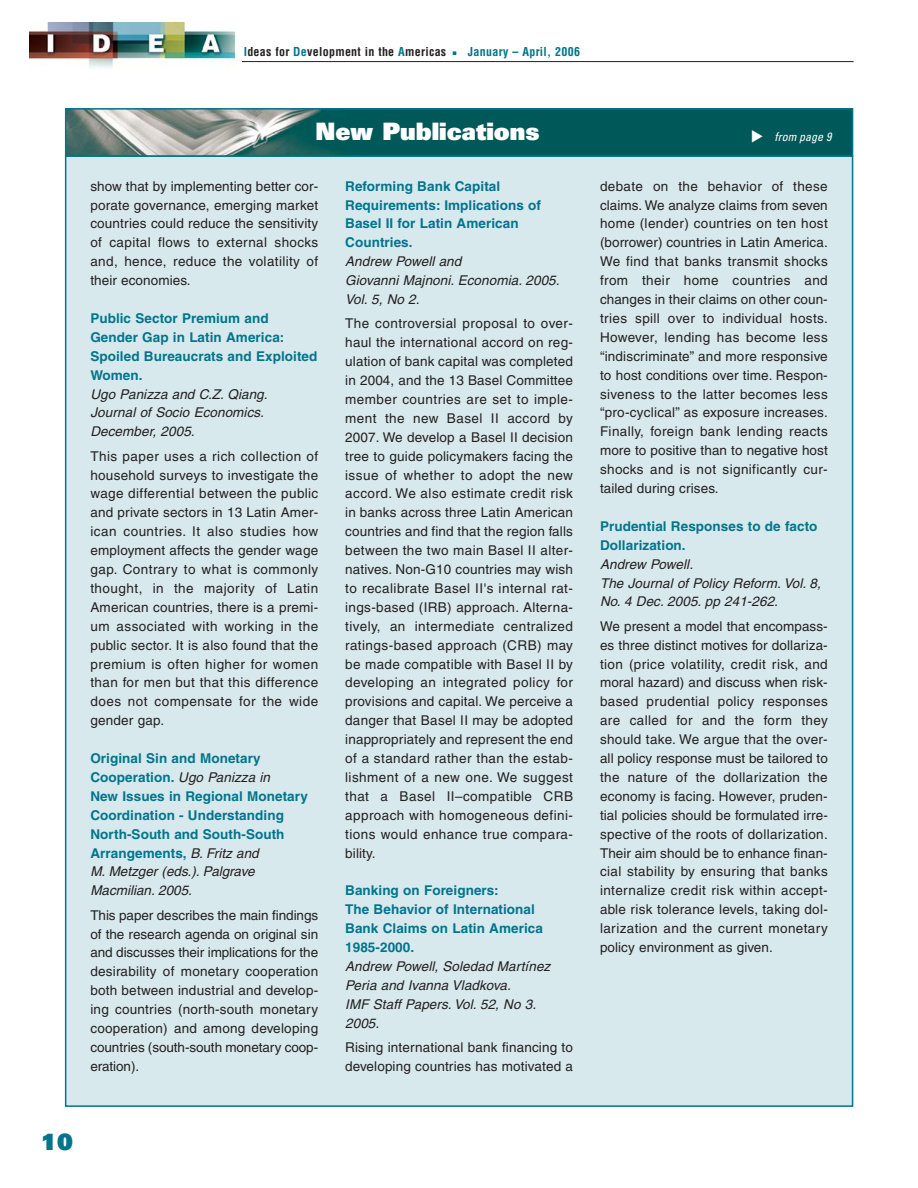
<style>
.page{position:relative;width:918px;height:1188px;background:#fff}
.page>*{position:absolute;margin:0;border:0;box-sizing:border-box;transform-origin:0 0}
.t1{font:700 condensed 27px "Helvetica";color:#00758c}
.t2{font:900 24px "Univers";color:#fff}
.t3{font:900 22.5px "Univers";color:#00758c}
.t4{font:13.5px/18.9px "Helvetica";letter-spacing:.015em;color:#231f20;text-align:justify}
.t5{font:700 13.5px/18.9px "Helvetica";letter-spacing:.005em;color:#00758c}
.t6{font:italic 13.5px/18.9px "Helvetica";letter-spacing:.005em;color:#231f20}
.t7{font:700 condensed 12px "Helvetica";letter-spacing:.025em;color:#231f20}
.t8{font:700 condensed 12px "Helvetica";letter-spacing:.025em;color:#00758c}
.t9{font:italic condensed 12px "Univers";color:#fff}
.s1{color:#00758c}
.s2{font-weight:400;font-style:italic;color:#231f20}
</style>
<div class="page">
<hr style="left:234px;top:61px;width:620px;height:1px;background:#231f20">
<img style="left:30px;top:22px;width:212px;height:46px">
<div style="left:66px;top:156px;width:787px;height:950px;background:#d8e9ed"></div>
<img style="left:68px;top:111px;width:782px;height:43px">
<div style="left:65px;top:108px;width:788px;height:49px;border:2px solid #00758c"></div>
<svg style="left:752px;top:130px;width:11px;height:12px"></svg>
<p class="t7" style="left:244px;top:47px;width:204px"><span class="s1">I</span>deas for <span class="s1">De</span>velopment in the <span class="s1">A</span>mericas</p>
<h1 class="t1" style="left:450px;top:35px;width:10px">.</h1>
<p class="t8" style="left:468px;top:47px;width:114px">January – April, 2006</p>
<h2 class="t2" style="left:315px;top:122px;width:226px">New Publications</h2>
<p class="t9" style="left:774px;top:132px;width:59px">from page 9</p>
<p class="t4" style="left:90px;top:178px;width:229px">show that by implementing better cor&shy;porate governance, emerging market countries could reduce the sensitivity of capital flows to external shocks and, hence, reduce the volatility of their economies.</p>
<p class="t5" style="left:90px;top:310px;width:229px">Public Sector Premium and<br>Gender Gap in Latin America:<br>Spoiled Bureaucrats and Exploited<br>Women.</p>
<p class="t6" style="left:90px;top:386px;width:179px">Ugo Panizza and C.Z. Qiang.<br>Journal of Socio Economics.<br>December, 2005.</p>
<p class="t4" style="left:90px;top:448px;width:229px">This paper uses a rich collection of household surveys to investigate the wage differential between the public and private sectors in 13 Latin Amer&shy;ican countries. It also studies how employment affects the gender wage gap. Contrary to what is commonly thought, in the majority of Latin American countries, there is a premi&shy;um associated with working in the public sector. It is also found that the premium is often higher for women than for men but that this difference does not compensate for the wide gender gap.</p>
<p class="t5" style="left:90px;top:750px;width:219px">Original Sin and Monetary<br>Cooperation. <span class="s2">Ugo Panizza in<br></span>New Issues in Regional Monetary<br>Coordination - Understanding<br>North-South and South-South<br>Arrangements, <span class="s2">B. Fritz and<br>M. Metzger (eds.). Palgrave<br>Macmilian. 2005.</span></p>
<p class="t4" style="left:90px;top:907px;width:229px">This paper describes the main findings of the research agenda on original sin and discusses their implications for the desirability of monetary cooperation both between industrial and develop&shy;ing countries (north-south monetary cooperation) and among developing countries (south-south monetary coop&shy;eration).</p>
<p class="t5" style="left:345px;top:178px;width:197px">Reforming Bank Capital<br>Requirements: Implications of<br>Basel II for Latin American<br>Countries.</p>
<p class="t6" style="left:345px;top:253px;width:216px">Andrew Powell and<br>Giovanni Majnoni. Economia. 2005.<br>Vol. 5, No 2.</p>
<p class="t4" style="left:345px;top:315px;width:229px">The controversial proposal to over&shy;haul the international accord on reg&shy;ulation of bank capital was completed in 2004, and the 13 Basel Committee member countries are set to imple&shy;ment the new Basel II accord by 2007. We develop a Basel II decision tree to guide policymakers facing the issue of whether to adopt the new accord. We also estimate credit risk in banks across three Latin American countries and find that the region falls between the two main Basel II alter&shy;natives. Non-G10 countries may wish to recalibrate Basel II's internal rat&shy;ings-based (IRB) approach. Alterna&shy;tively, an intermediate centralized ratings-based approach (CRB) may be made compatible with Basel II by developing an integrated policy for provisions and capital. We perceive a danger that Basel II may be adopted inappropriately and represent the end of a standard rather than the estab&shy;lishment of a new one. We suggest that a Basel II–compatible CRB approach with homogeneous defini&shy;tions would enhance true compara&shy;bility.</p>
<p class="t5" style="left:345px;top:882px;width:199px">Banking on Foreigners:<br>The Behavior of International<br>Bank Claims on Latin America<br>1985-2000.</p>
<p class="t6" style="left:345px;top:958px;width:207px">Andrew Powell, Soledad Martínez<br>Peria and Ivanna Vladkova.<br>IMF Staff Papers. Vol. 52, No 3.<br>2005.</p>
<p class="t4" style="left:345px;top:1039px;width:229px">Rising international bank financing to developing countries has motivated a</p>
<p class="t4" style="left:600px;top:178px;width:229px">debate on the behavior of these claims. We analyze claims from seven home (lender) countries on ten host (borrower) countries in Latin America.<br>We find that banks transmit shocks from their home countries and changes in their claims on other coun&shy;tries spill over to individual hosts.<br>However, lending has become less “indiscriminate” and more responsive to host conditions over time. Respon&shy;siveness to the latter becomes less “pro-cyclical” as exposure increases.<br>Finally, foreign bank lending reacts more to positive than to negative host shocks and is not significantly cur&shy;tailed during crises.</p>
<p class="t5" style="left:600px;top:518px;width:219px">Prudential Responses to de facto<br>Dollarization.</p>
<p class="t6" style="left:600px;top:556px;width:222px">Andrew Powell.<br>The Journal of Policy Reform. Vol. 8,<br>No. 4 Dec. 2005. pp 241-262.</p>
<p class="t4" style="left:600px;top:618px;width:229px">We present a model that encompass&shy;es three distinct motives for dollariza&shy;tion (price volatility, credit risk, and moral hazard) and discuss when risk&shy;based prudential policy responses are called for and the form they should take. We argue that the over&shy;all policy response must be tailored to the nature of the dollarization the economy is facing. However, pruden&shy;tial policies should be formulated irre&shy;spective of the roots of dollarization.<br>Their aim should be to enhance finan&shy;cial stability by ensuring that banks internalize credit risk within accept&shy;able risk tolerance levels, taking dol&shy;larization and the current monetary policy environment as given.</p>
<h3 class="t3" style="left:41px;top:1134px;width:33px">10</h3>
</div>
